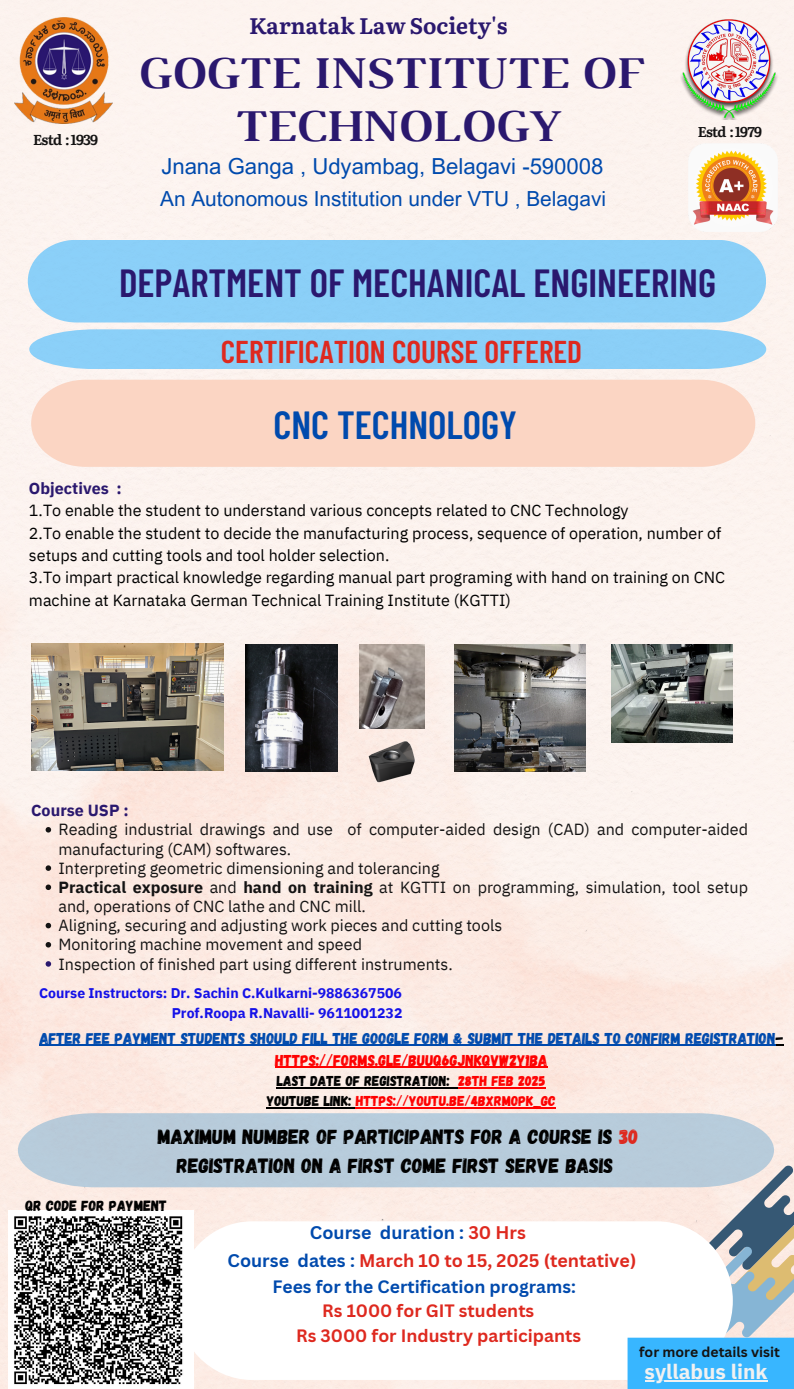
<style>
.page{position:relative;width:794px;height:1389px;background:#fff}
.page>*{position:absolute;margin:0;border:0;box-sizing:border-box;transform-origin:0 0}
.t1{font:700 46.41px/53.3px "Luthier";color:#2a186e;text-align:center}
.t2{font:600 39.2px "Barlow Condensed";color:#2a186e}
.t3{font:600 39.2px "Barlow Condensed";color:#004aad}
.t4{font:600 31.5px "Barlow Condensed";color:#de291f}
.t5{font:700 22.47px "Literata";color:#2a186e}
.t6{font:22.09px "Arial MT Pro";color:#004aad}
.t7{font:20.79px "Arial MT Pro";color:#004aad}
.t8{font:700 20.79px "IBM Plex Sans";color:#f1f1f1}
.t9{font:20.61px/28.8px "Gagalin";color:#000;text-align:center}
.t10{font:700 17.81px "Canva Sans";color:#de291f}
.t11{font:700 17.81px "Canva Sans";color:#004aad}
.t12{font:700 17.46px/24.4px "Canva Sans";color:#004aad;text-align:center}
.t13{font:700 17.46px "Canva Sans";color:#de291f}
.t14{font:16.1px/19.2px "IBM Plex Sans";color:#141313}
.t15{font:16.1px/22.3px "IBM Plex Sans";color:#000}
.t16{font:700 16.1px "IBM Plex Sans";color:#2a186e}
.t17{font:15.71px/21.8px "Gagalin";color:#004aad;text-align:center}
.t18{font:14.84px "Gagalin";color:#000}
.t19{font:700 14.38px "Literata";letter-spacing:-.05em;color:#141313}
.t20{font:14.31px "Gagalin";color:#f00}
.t21{font:14.31px "Gagalin";color:#000}
.t22{font:700 14.24px "Literata";letter-spacing:-.05em;color:#141313}
.t23{font:700 14.04px "IBM Plex Sans";color:#1511e8}
.t24{font:700 13.96px "Canva Sans";color:#141313}
.s1{font-weight:700}
.s2{color:#000}
.s3{color:#f00}
.s4{color:#de291f}
.s5{color:#004aad}
</style>
<div class="page">
<img style="left:0;top:0;width:794px;height:1389px">
<div style="left:28px;top:240px;width:738px;height:82px;background:#8bcff7"></div>
<div style="left:31px;top:380px;width:724px;height:87px;background:#fbd5c3"></div>
<img style="left:676px;top:13px;width:106px;height:106px">
<img style="left:15px;top:17px;width:98px;height:106px">
<svg style="left:671px;top:1165px;width:123px;height:173px;background:#b1b6b7"></svg>
<div style="left:29px;top:329px;width:737px;height:40px;background:#8bcff7"></div>
<div style="left:18px;top:1113px;width:756px;height:74px;background:#b7cbdb"></div>
<div style="left:176px;top:1221px;width:557px;height:159px;background:#fff;border-radius:77px"></div>
<div style="left:627px;top:1338px;width:167px;height:51px;background:#38b6ff"></div>
<img style="left:688px;top:143px;width:89px;height:89px">
<img style="left:9px;top:1210px;width:184px;height:179px">
<img style="left:454px;top:645px;width:131px;height:127px">
<img style="left:611px;top:644px;width:122px;height:99px">
<img style="left:245px;top:645px;width:93px;height:127px">
<img style="left:359px;top:645px;width:65px;height:83px">
<img style="left:366px;top:736px;width:52px;height:49px">
<img style="left:31px;top:643px;width:193px;height:128px">
<hr style="left:644px;top:1380px;width:123px;height:2px;background:#f1f1f1">
<svg style="left:46px;top:827px;width:5px;height:5px"></svg>
<svg style="left:46px;top:865px;width:5px;height:6px"></svg>
<svg style="left:46px;top:884px;width:5px;height:6px"></svg>
<svg style="left:46px;top:923px;width:5px;height:5px"></svg>
<svg style="left:46px;top:942px;width:5px;height:5px"></svg>
<svg style="left:46px;top:961px;width:5px;height:6px"></svg>
<hr style="left:39px;top:1045px;width:736px;height:1px;background:#004aad">
<hr style="left:275px;top:1067px;width:272px;height:1px;background:#f00">
<hr style="left:277px;top:1087px;width:173px;height:1px;background:#000">
<hr style="left:458px;top:1087px;width:88px;height:1px;background:#f00">
<hr style="left:267px;top:1107px;width:89px;height:1px;background:#000">
<hr style="left:356px;top:1107px;width:200px;height:1px;background:#f00">
<h5 class="t19" style="left:33px;top:129px;width:67px">Estd :1939</h5>
<p class="t5" style="left:249px;top:8px;width:260px">Karnatak Law Society's</p>
<p class="t1" style="left:137px;top:50px;width:507px">GOGTE INSTITUTE OF<br>TECHNOLOGY</p>
<p class="t6" style="left:161px;top:158px;width:443px">Jnana Ganga , Udyambag, Belagavi -590008</p>
<p class="t7" style="left:160px;top:191px;width:447px">An Autonomous Institution under VTU , Belagavi</p>
<h5 class="t22" style="left:698px;top:120px;width:66px">Estd :1979</h5>
<h1 class="t2" style="left:119px;top:257px;width:598px">DEPARTMENT OF MECHANICAL ENGINEERING</h1>
<h2 class="t4" style="left:221px;top:331px;width:363px">CERTIFICATION COURSE OFFERED</h2>
<p class="t3" style="left:273px;top:400px;width:245px">CNC TECHNOLOGY</p>
<p class="t16" style="left:29px;top:478px;width:94px">Objectives :</p>
<p class="t15" style="left:29px;top:499px;width:601px">1.To enable the student to understand various concepts related to CNC Technology</p>
<p class="t15" style="left:29px;top:521px;width:694px">2.To enable the student to decide the manufacturing process, sequence of operation, number of setups and cutting tools and tool holder selection.</p>
<p class="t15" style="left:29px;top:566px;width:698px">3.To impart practical knowledge regarding manual part programing with hand on training on CNC machine at Karnataka German Technical Training Institute (KGTTI)</p>
<h6 class="t16" style="left:31px;top:800px;width:99px">Course USP :</h6>
<p class="t14" style="left:59px;top:820px;width:691px">Reading industrial drawings and use of computer-aided design (CAD) and computer-aided manufacturing (CAM) softwares.</p>
<p class="t14" style="left:59px;top:858px;width:382px">Interpreting geometric dimensioning and tolerancing</p>
<p class="t14" style="left:59px;top:877px;width:691px"><span class="s1">Practical exposure</span> and <span class="s1">hand on training</span> at KGTTI on programming, simulation, tool setup and, operations of CNC lathe and CNC mill.</p>
<p class="t14" style="left:59px;top:916px;width:445px">Aligning, securing and adjusting work pieces and cutting tools</p>
<p class="t14" style="left:59px;top:935px;width:305px">Monitoring machine movement and speed</p>
<p class="t14" style="left:59px;top:954px;width:396px">Inspection of finished part using different instruments.</p>
<p class="t23" style="left:39px;top:984px;width:364px">Course Instructors: Dr. Sachin C.Kulkarni-9886367506</p>
<p class="t23" style="left:172px;top:1003px;width:232px">Prof.Roopa R.Navalli- 9611001232</p>
<p class="t17" style="left:39px;top:1027px;width:745px">AFTER FEE PAYMENT STUDENTS SHOULD FILL THE GOOGLE FORM &amp; SUBMIT THE DETAILS TO CONFIRM REGISTRATION<span class="s2">-<br></span><span class="s3">HTTPS://FORMS.GLE/BUUQ6GJNKQVW2Y1BA</span></p>
<p class="t21" style="left:277px;top:1072px;width:271px">LAST DATE OF REGISTRATION: <span class="s3">28TH FEB 2025</span></p>
<p class="t20" style="left:267px;top:1092px;width:291px"><span class="s2">YOUTUBE LINK:</span> HTTPS://YOUTU.BE/4BXRMOPK_GC</p>
<p class="t9" style="left:158px;top:1121px;width:482px">MAXIMUM NUMBER OF PARTICIPANTS FOR A COURSE IS <span class="s4">30<br></span>REGISTRATION ON A FIRST COME FIRST SERVE BASIS</p>
<p class="t18" style="left:26px;top:1196px;width:143px">QR CODE FOR PAYMENT</p>
<h3 class="t11" style="left:310px;top:1220px;width:217px">Course duration : <span class="s4">30 Hrs</span></h3>
<h2 class="t10" style="left:228px;top:1248px;width:410px"><span class="s5">Course dates :</span> March 10 to 15, 2025 (tentative)</h2>
<h4 class="t12" style="left:272px;top:1274px;width:305px">Fees for the Certification programs:<br><span class="s4">Rs 1000 for GIT students</span></h4>
<p class="t13" style="left:296px;top:1323px;width:286px">Rs 3000 for Industry participants</p>
<p class="t24" style="left:639px;top:1342px;width:142px">for more details visit</p>
<p class="t8" style="left:644px;top:1358px;width:124px">syllabus link</p>
</div>
